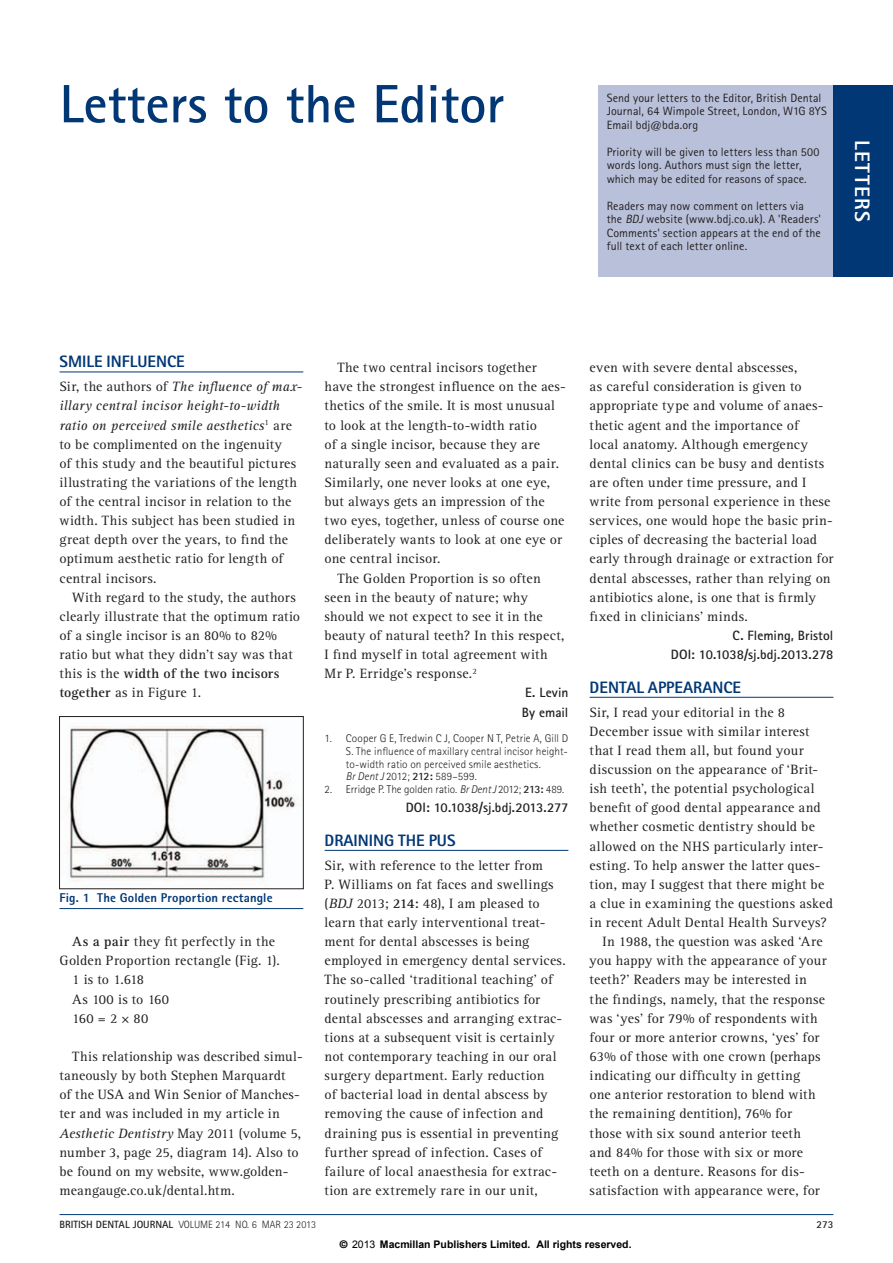
<style>
.page{position:relative;width:893px;height:1263px;background:#fff}
.page>*{position:absolute;margin:0;border:0;box-sizing:border-box;transform-origin:0 0}
._1_BDJ_main_heading{font:700 54px "Rotis Sans Serif Std";color:#013775}
.t1{font:800 21px "Rotis Sans Serif Std";letter-spacing:.06em;color:#fff}
._1_BDJ_letters_headi{font:800 16.5px "Rotis Sans Serif Std";color:#013775}
._1_BDJ_body_fullout{font:13.95px/19.2px "Rotis Serif Std";letter-spacing:.02em;color:#231f20}
._1_BDJ_body{font:13.95px/19.2px "Rotis Serif Std";letter-spacing:.015em;color:#231f20}
._1_BDJ_letters_autho{font:700 13.5px "Rotis Sans Serif Std";letter-spacing:-.005em;color:#231f20}
._2_BDJ_table_fig_cap{font:800 12.75px "Rotis Sans Serif Std";letter-spacing:.01em;color:#013775}
._1_BDJ_in_brief{font:12px/13.5px "Rotis Sans Serif Std";letter-spacing:.01em;color:#231f20}
._2_BDJ_references{font:300 11.25px/12.8px "Rotis Sans Serif Std";letter-spacing:.01em;color:#231f20}
.t2{font:700 10.5px "Arial";color:#000}
.t3{font:300 10.5px "Rotis Sans Serif Std";color:#231f20}
.t4{font:700 10.5px "Rotis Sans Serif Std";color:#231f20}
.s1{font-style:italic}
.s2{font-weight:700}
.s3{font-family:"Helvetica"}
.s4{font-weight:400}
</style>
<div class="page">
<hr style="left:60px;top:372px;width:243px;height:1px;background:#013775">
<hr style="left:325px;top:850px;width:243px;height:1px;background:#013775">
<hr style="left:590px;top:697px;width:243px;height:1px;background:#013775">
<hr style="left:60px;top:1214px;width:773px;height:1px;background:#013775">
<div style="left:598px;top:85px;width:295px;height:191px;background:#b9c0d9"></div>
<div style="left:833px;top:85px;width:60px;height:191px;background:#013775"></div>
<img style="left:68px;top:726px;width:230px;height:155px">
<div style="left:59px;top:716px;width:244px;height:173px;border:1px solid #231f20"></div>
<hr style="left:60px;top:908px;width:243px;height:1px;background:#013775">
<p class="_1_BDJ_main_heading" style="left:60px;top:70px;width:446px">Letters to the Editor</p>
<p class="_1_BDJ_in_brief" style="left:607px;top:91px;width:222px">Send your letters to the Editor, British Dental<br>Journal, 64 Wimpole Street, London, W1G 8YS<br>Email bdj@bda.org</p>
<p class="_1_BDJ_in_brief" style="left:607px;top:145px;width:214px">Priority will be given to letters less than 500 words long. Authors must sign the letter, which may be edited for reasons of space.</p>
<p class="_1_BDJ_in_brief" style="left:607px;top:199px;width:216px">Readers may now comment on letters via the <span class="s1">BDJ</span> website (www.bdj.co.uk). A 'Readers' Comments' section appears at the end of the full text of each letter online.</p>
<p class="t1" style="left:876px;top:140px;width:83px;rotate:90deg">LETTERS</p>
<p class="_1_BDJ_letters_headi" style="left:60px;top:351px;width:127px">SMILE INFLUENCE</p>
<p class="_1_BDJ_body_fullout" style="left:60px;top:377px;width:244px">Sir, the authors of <span class="s1">The influence of max&shy;illary central incisor height-to-width ratio on perceived smile aesthetics</span><sup>1</sup> are to be complimented on the ingenuity<br>of this study and the beautiful pictures illustrating the variations of the length of the central incisor in relation to the width. This subject has been studied in great depth over the years, to find the optimum aesthetic ratio for length of central incisors.</p>
<p class="_1_BDJ_body" style="left:60px;top:588px;width:242px;text-indent:13px">With regard to the study, the authors clearly illustrate that the optimum ratio of a single incisor is an 80% to 82% ratio but what they didn’t say was that this is the <span class="s2">width of the two incisors together</span> as in Figure 1.</p>
<p class="_2_BDJ_table_fig_cap" style="left:60px;top:889px;width:215px">Fig. 1 The Golden Proportion rectangle</p>
<p class="_1_BDJ_body" style="left:60px;top:932px;width:222px;text-align:center"><span class="s2">As a pair</span> they fit perfectly in the<br>Golden Proportion rectangle (Fig. 1).</p>
<p class="_1_BDJ_body" style="left:72px;top:971px;width:73px">1 is to 1.618</p>
<p class="_1_BDJ_body" style="left:72px;top:990px;width:98px">As 100 is to 160</p>
<p class="_1_BDJ_body" style="left:72px;top:1009px;width:78px">160 = 2 × 80</p>
<p class="_1_BDJ_body" style="left:60px;top:1047px;width:245px;text-indent:13px">This relationship was described simul&shy;taneously by both Stephen Marquardt<br>of the USA and Win Senior of Manches&shy;ter and was included in my article in <span class="s1">Aesthetic Dentistry</span> May 2011 (volume 5, number 3, page 25, diagram 14). Also to be found on my website, www.golden&shy;meangauge.co.uk/dental.htm.</p>
<p class="_1_BDJ_body" style="left:325px;top:358px;width:243px;text-indent:13px">The two central incisors together have the strongest influence on the aes&shy;thetics of the smile. It is most unusual to look at the length-to-width ratio<br>of a single incisor, because they are naturally seen and evaluated as a pair.<br>Similarly, one never looks at one eye, but always gets an impression of the two eyes, together, unless of course one deliberately wants to look at one eye or one central incisor.</p>
<p class="_1_BDJ_body" style="left:325px;top:569px;width:241px;text-indent:13px">The Golden Proportion is so often seen in the beauty of nature; why should we not expect to see it in the beauty of natural teeth? In this respect, I find myself in total agreement with Mr P. Erridge’s response.<sup>2</sup></p>
<p class="_1_BDJ_letters_autho" style="left:525px;top:684px;width:45px">E. Levin</p>
<p class="_1_BDJ_letters_autho" style="left:522px;top:703px;width:48px">By email</p>
<p class="_2_BDJ_references" style="left:346px;top:732px;width:224px;text-indent:-21px">1. Cooper G E, Tredwin C J, Cooper N T, Petrie A, Gill D S. The influence of maxillary central incisor height&shy;to-width ratio on perceived smile aesthetics.<br><span class="s1">Br Dent J</span> 2012; <span class="s2">212:</span> 589–599.</p>
<p class="_2_BDJ_references" style="left:325px;top:783px;width:241px">2. Erridge P. The golden ratio. <span class="s1">Br Dent J</span> 2012; <span class="s2">213:</span> 489.</p>
<p class="_1_BDJ_letters_autho" style="left:406px;top:799px;width:164px">DOI: 10.1038/sj.bdj.2013.277</p>
<p class="_1_BDJ_letters_headi" style="left:325px;top:830px;width:132px">DRAINING THE PUS</p>
<p class="_1_BDJ_body_fullout" style="left:325px;top:856px;width:243px">Sir, with reference to the letter from<br>P. Williams on fat faces and swellings (<span class="s1">BDJ</span> 2013; <span class="s2">214:</span> 48), I am pleased to learn that early interventional treat&shy;ment for dental abscesses is being employed in emergency dental services.<br>The so-called ‘traditional teaching’ of routinely prescribing antibiotics for dental abscesses and arranging extrac&shy;tions at a subsequent visit is certainly not contemporary teaching in our oral surgery department. Early reduction<br>of bacterial load in dental abscess by removing the cause of infection and draining pus is essential in preventing further spread of infection. Cases of failure of local anaesthesia for extrac&shy;tion are extremely rare in our unit,</p>
<p class="_1_BDJ_body_fullout" style="left:590px;top:358px;width:245px">even with severe dental abscesses,<br>as careful consideration is given to appropriate type and volume of anaes&shy;thetic agent and the importance of<br>local anatomy. Although emergency dental clinics can be busy and dentists are often under time pressure, and I write from personal experience in these services, one would hope the basic prin&shy;ciples of decreasing the bacterial load early through drainage or extraction for dental abscesses, rather than relying on antibiotics alone, is one that is firmly fixed in clinicians’ minds.</p>
<p class="_1_BDJ_letters_autho" style="left:733px;top:627px;width:102px">C. Fleming, Bristol</p>
<p class="_1_BDJ_letters_autho" style="left:671px;top:646px;width:164px">DOI: 10.1038/sj.bdj.2013.278</p>
<p class="_1_BDJ_letters_headi" style="left:590px;top:676px;width:153px">DENTAL APPEARANCE</p>
<p class="_1_BDJ_body_fullout" style="left:590px;top:703px;width:245px">Sir, I read your editorial in the 8<br>December issue with similar interest that I read them all, but found your discussion on the appearance of ‘Brit&shy;ish teeth’, the potential psychological benefit of good dental appearance and whether cosmetic dentistry should be allowed on the NHS particularly inter&shy;esting. To help answer the latter ques&shy;tion, may I suggest that there might be a clue in examining the questions asked in recent Adult Dental Health Surveys?</p>
<p class="_1_BDJ_body" style="left:590px;top:932px;width:238px;text-indent:13px">In 1988, the question was asked ‘Are you happy with the appearance of your teeth?’ Readers may be interested in the findings, namely, that the response was ‘yes’ for 79% of respondents with four or more anterior crowns, ‘yes’ for 63% of those with one crown (perhaps indicating our difficulty in getting<br>one anterior restoration to blend with the remaining dentition), 76% for those with six sound anterior teeth and 84% for those with six or more teeth on a denture. Reasons for dis&shy;satisfaction with appearance were, for</p>
<p class="t3" style="left:60px;top:1218px;width:258px"><span class="s2">BRITISH DENTAL JOURNAL</span> VOLUME 214 NO. 6 MAR 23 2013</p>
<p class="t4" style="left:816px;top:1217px;width:18px">273</p>
<p class="t2" style="left:340px;top:1237px;width:293px"><span class="s3">©</span> <span class="s4">2013</span> Macmillan Publishers Limited. All rights reserved.</p>
</div>
